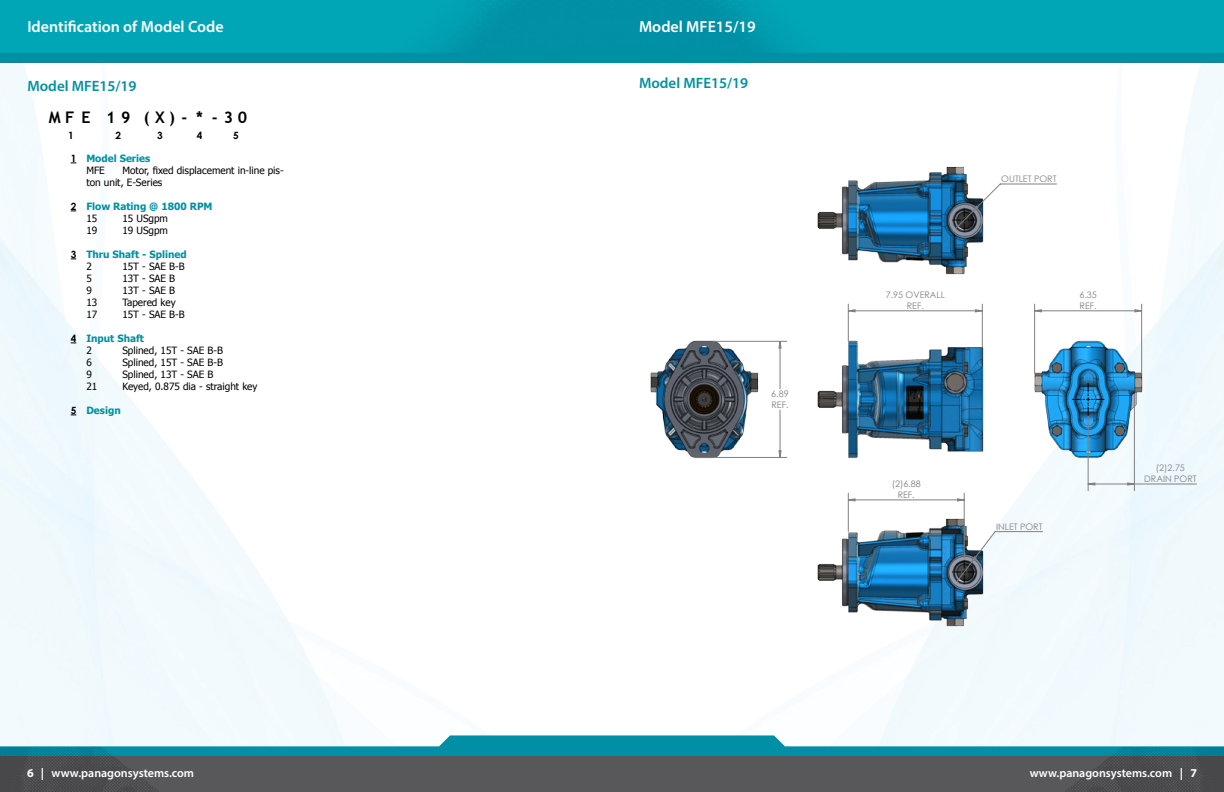
<style>
.page{position:relative;width:1224px;height:792px;background:#fff}
.page>*{position:absolute;margin:0;border:0;box-sizing:border-box;transform-origin:0 0}
.t1{font:600 16px "Myriad Pro";color:#fff}
.t2{font:700 16px "Trebuchet MS";letter-spacing:.32em;color:#000}
.t3{font:600 15px "Myriad Pro";color:#00919e}
.t4{font:600 12px "Myriad Pro";color:#fff}
.t5{font:10px/12px "Tahoma";color:#000}
.t6{font:700 10px "Tahoma";color:#00919e}
.t7{font:700 10px "Century Gothic Pro";color:#000}
.t8{font:9px/10.7px "Century Gothic";color:#808080;text-align:center}
.s1{font-weight:700}
</style>
<div class="page">
<img style="left:0;top:62px;width:1224px;height:673px">
<svg style="left:0;top:735px;width:1224px;height:22px"></svg>
<div style="left:0;top:757px;width:612px;height:35px;background:#58585a"></div>
<div style="left:612px;top:757px;width:612px;height:35px;background:#58585a"></div>
<img style="left:0;top:0;width:1224px;height:62px">
<img style="left:0;top:747px;width:172px;height:45px">
<img style="left:1052px;top:747px;width:172px;height:45px">
<img style="left:639px;top:330px;width:73px;height:139px">
<img style="left:806px;top:155px;width:191px;height:28px">
<img style="left:806px;top:582px;width:191px;height:55px">
<svg style="left:951px;top:582px;width:26px;height:3px"></svg>
<svg style="left:712px;top:183px;width:485px;height:399px"></svg>
<svg style="left:779px;top:206px;width:363px;height:357px"></svg>
<h1 class="t1" style="left:27px;top:16px;width:198px">Identification of Model Code</h1>
<h2 class="t3" style="left:27px;top:76px;width:111px">Model MFE15/19</h2>
<h1 class="t2" style="left:49px;top:107px;width:200px">MFE 19 (X)- * -30</h1>
<p class="t7" style="left:68px;top:129px;width:7px">1</p>
<p class="t7" style="left:116px;top:129px;width:7px">2</p>
<p class="t7" style="left:157px;top:129px;width:7px">3</p>
<p class="t7" style="left:197px;top:129px;width:7px">4</p>
<p class="t7" style="left:233px;top:129px;width:7px">5</p>
<p class="t7" style="left:71px;top:152px;width:7px">1</p>
<p class="t7" style="left:71px;top:200px;width:7px">2</p>
<p class="t7" style="left:71px;top:248px;width:7px">3</p>
<p class="t7" style="left:71px;top:332px;width:7px">4</p>
<p class="t7" style="left:71px;top:404px;width:7px">5</p>
<p class="t6" style="left:86px;top:152px;width:65px">Model Series</p>
<p class="t5" style="left:86px;top:164px;width:20px">MFE</p>
<p class="t5" style="left:86px;top:164px;width:199px;text-indent:36px">Motor, fixed displacement in-line pis&shy;ton unit, E-Series</p>
<p class="t6" style="left:86px;top:200px;width:128px">Flow Rating @ 1800 RPM</p>
<p class="t5" style="left:86px;top:212px;width:12px">15</p>
<p class="t5" style="left:122px;top:212px;width:47px">15 USgpm</p>
<p class="t5" style="left:86px;top:224px;width:12px">19</p>
<p class="t5" style="left:122px;top:224px;width:47px">19 USgpm</p>
<p class="t6" style="left:86px;top:248px;width:102px">Thru Shaft - Splined</p>
<p class="t5" style="left:86px;top:260px;width:7px">2</p>
<p class="t5" style="left:122px;top:260px;width:64px">15T - SAE B-B</p>
<p class="t5" style="left:86px;top:272px;width:7px">5</p>
<p class="t5" style="left:122px;top:272px;width:54px">13T - SAE B</p>
<p class="t5" style="left:86px;top:284px;width:7px">9</p>
<p class="t5" style="left:122px;top:284px;width:54px">13T - SAE B</p>
<p class="t5" style="left:86px;top:296px;width:12px">13</p>
<p class="t5" style="left:122px;top:296px;width:55px">Tapered key</p>
<p class="t5" style="left:86px;top:308px;width:12px">17</p>
<p class="t5" style="left:122px;top:308px;width:64px">15T - SAE B-B</p>
<p class="t6" style="left:86px;top:332px;width:59px">Input Shaft</p>
<p class="t5" style="left:86px;top:344px;width:7px">2</p>
<p class="t5" style="left:122px;top:344px;width:102px">Splined, 15T - SAE B-B</p>
<p class="t5" style="left:86px;top:356px;width:7px">6</p>
<p class="t5" style="left:122px;top:356px;width:102px">Splined, 15T - SAE B-B</p>
<p class="t5" style="left:86px;top:368px;width:7px">9</p>
<p class="t5" style="left:122px;top:368px;width:92px">Splined, 13T - SAE B</p>
<p class="t5" style="left:86px;top:380px;width:12px">21</p>
<p class="t5" style="left:122px;top:380px;width:137px">Keyed, 0.875 dia - straight key</p>
<p class="t6" style="left:86px;top:404px;width:36px">Design</p>
<h1 class="t1" style="left:639px;top:16px;width:118px">Model MFE15/19</h1>
<h2 class="t3" style="left:639px;top:74px;width:111px">Model MFE15/19</h2>
<p class="t8" style="left:771px;top:389px;width:19px;text-align:left">6.89<br>REF.</p>
<p class="t8" style="left:886px;top:289px;width:61px">7.95 OVERALL<br>REF.</p>
<p class="t8" style="left:1001px;top:173px;width:57px">OUTLET PORT</p>
<p class="t8" style="left:1079px;top:289px;width:19px;text-align:left">6.35<br>REF.</p>
<p class="t8" style="left:892px;top:479px;width:31px">(2)6.88<br>REF.</p>
<p class="t8" style="left:996px;top:521px;width:48px">INLET PORT</p>
<p class="t8" style="left:1144px;top:463px;width:54px">(2)2.75<br>DRAIN PORT</p>
<p class="t4" style="left:27px;top:765px;width:169px"><span class="s1">6 |</span> www.panagonsystems.com</p>
<p class="t4" style="left:1030px;top:765px;width:169px">www.panagonsystems.com <span class="s1">| 7</span></p>
</div>
